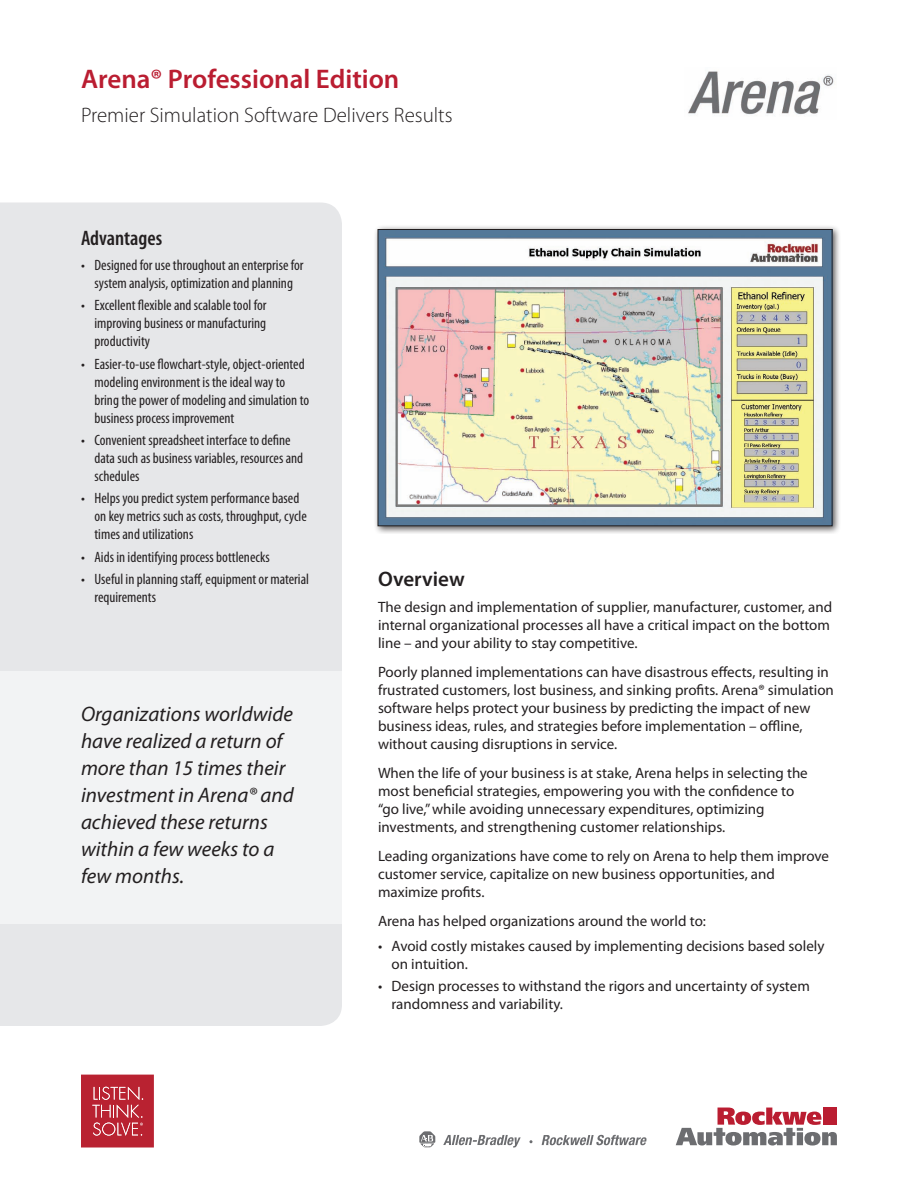
<style>
.page{position:relative;width:918px;height:1188px;background:#fff}
.page>*{position:absolute;margin:0;border:0;box-sizing:border-box;transform-origin:0 0}
.t1{font:600 27px "Myriad Pro";color:#ba1d31}
.t2{font:italic 21px/27px "Myriad Pro";color:#231f20}
.t3{font:300 21px "Myriad Pro";color:#231f20}
.t4{font:600 condensed 21px "Myriad Pro";color:#231f20}
.t5{font:600 21px "Myriad Pro";color:#231f20}
.t6{font:15px/18px "Myriad Pro";color:#231f20}
.t7{font:condensed 15px/18px "Myriad Pro";color:#231f20}
</style>
<div class="page">
<div style="left:0;top:202px;width:342px;height:824px;background:#e6e7e9"></div>
<div style="left:0;top:671px;width:342px;height:252px;background:#f2f3f4"></div>
<div style="left:373px;top:225px;width:468px;height:309px;background:#231f20;opacity:.75"></div>
<img style="left:380px;top:231px;width:450px;height:293px">
<div style="left:378px;top:229px;width:454px;height:297px;border:1px solid #231f20"></div>
<img style="left:688px;top:71px;width:146px;height:44px">
<svg style="left:419px;top:1131px;width:16px;height:16px"></svg>
<svg style="left:443px;top:1135px;width:78px;height:13px"></svg>
<svg style="left:542px;top:1135px;width:105px;height:10px"></svg>
<svg style="left:676px;top:1108px;width:161px;height:38px"></svg>
<div style="left:823px;top:1108px;width:6px;height:17px;background:#ba1d31"></div>
<div style="left:831px;top:1108px;width:6px;height:17px;background:#ba1d31"></div>
<svg style="left:81px;top:1075px;width:73px;height:73px;background:#bf3744"></svg>
<h1 class="t1" style="left:81px;top:62px;width:320px">Arena® Professional Edition</h1>
<h2 class="t3" style="left:81px;top:102px;width:373px">Premier Simulation Software Delivers Results</h2>
<h2 class="t4" style="left:81px;top:225px;width:83px">Advantages</h2>
<p class="t7" style="left:81px;top:256px;width:224px;text-align:center">• Designed for use throughout an enterprise for system analysis, optimization and planning</p>
<p class="t7" style="left:94px;top:296px;width:174px;text-align:justify;text-indent:-14px">• Excellent flexible and scalable tool for improving business or manufacturing productivity</p>
<p class="t7" style="left:94px;top:355px;width:216px;text-indent:-14px">• Easier-to-use flowchart-style, object-oriented modeling environment is the ideal way to bring the power of modeling and simulation to business process improvement</p>
<p class="t7" style="left:94px;top:431px;width:210px;text-indent:-14px">• Convenient spreadsheet interface to define data such as business variables, resources and schedules</p>
<p class="t7" style="left:94px;top:489px;width:214px;text-indent:-14px">• Helps you predict system performance based on key metrics such as costs, throughput, cycle times and utilizations</p>
<p class="t7" style="left:81px;top:547px;width:190px">• Aids in identifying process bottlenecks</p>
<p class="t7" style="left:94px;top:570px;width:216px;text-indent:-14px">• Useful in planning staff, equipment or material requirements</p>
<h2 class="t2" style="left:81px;top:700px;width:214px">Organizations worldwide have realized a return of more than 15 times their investment in Arena® and achieved these returns within a few weeks to a few months.</h2>
<h2 class="t5" style="left:378px;top:565px;width:88px">Overview</h2>
<p class="t6" style="left:378px;top:598px;width:456px">The design and implementation of supplier, manufacturer, customer, and internal organizational processes all have a critical impact on the bottom line – and your ability to stay competitive.</p>
<p class="t6" style="left:378px;top:663px;width:457px">Poorly planned implementations can have disastrous effects, resulting in frustrated customers, lost business, and sinking profits. Arena® simulation software helps protect your business by predicting the impact of new business ideas, rules, and strategies before implementation – offline, without causing disruptions in service.</p>
<p class="t6" style="left:378px;top:764px;width:431px">When the life of your business is at stake, Arena helps in selecting the most beneficial strategies, empowering you with the confidence to “go live,” while avoiding unnecessary expenditures, optimizing investments, and strengthening customer relationships.</p>
<p class="t6" style="left:378px;top:847px;width:453px">Leading organizations have come to rely on Arena to help them improve customer service, capitalize on new business opportunities, and maximize profits.</p>
<p class="t6" style="left:378px;top:911px;width:330px">Arena has helped organizations around the world to:</p>
<p class="t6" style="left:392px;top:937px;width:434px;text-indent:-14px">• Avoid costly mistakes caused by implementing decisions based solely on intuition.</p>
<p class="t6" style="left:392px;top:977px;width:420px;text-indent:-14px">• Design processes to withstand the rigors and uncertainty of system randomness and variability.</p>
</div>
